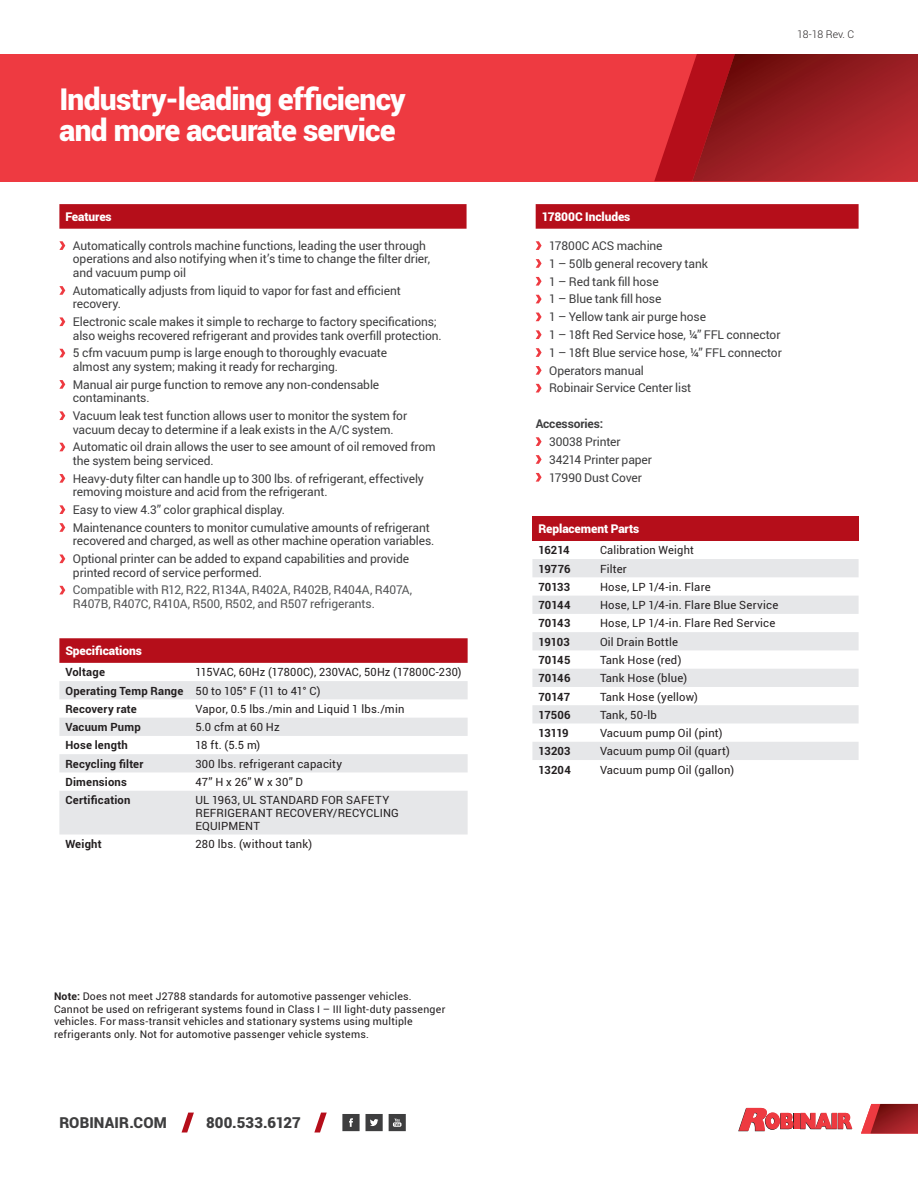
<style>
.page{position:relative;width:918px;height:1188px;background:#fff}
.page>*{position:absolute;margin:0;border:0;box-sizing:border-box;transform-origin:0 0}
.t1{font:900 30px/31.3px "Roboto";letter-spacing:-.025em;color:#fff}
.t2{font:900 15px "Roboto";letter-spacing:.01em;color:#3e3e3f}
.t3{font:12px/17.9px "Roboto";letter-spacing:-.01em;color:#3e3e3f}
.t4{font:12px/13.5px "Roboto";letter-spacing:-.005em;color:#545557}
.t5{font:900 12px "Roboto";letter-spacing:-.01em;color:#fff}
.t6{font:700 12px "Roboto";letter-spacing:-.01em;color:#3e3e3f}
.t7{font:11.25px/18.3px "Roboto";letter-spacing:.02em;color:#231f20}
.t8{font:700 11.25px "Roboto";letter-spacing:.015em;color:#231f20}
.t9{font:10.5px/12.8px "Roboto";letter-spacing:.02em;color:#231f20}
.t10{font:300 10.5px "Roboto";color:#231f20}
.s1{font-weight:700}
</style>
<div class="page">
<svg style="left:861px;top:1108px;width:9px;height:26px"></svg>
<img style="left:870px;top:1104px;width:48px;height:30px">
<div style="left:794px;top:1113px;width:6px;height:16px;background:#ee3a41"></div>
<svg style="left:738px;top:1108px;width:56px;height:23px"></svg>
<svg style="left:800px;top:1113px;width:52px;height:16px"></svg>
<div style="left:0;top:54px;width:918px;height:127px;background:#ee3a41"></div>
<svg style="left:654px;top:69px;width:38px;height:112px"></svg>
<img style="left:692px;top:54px;width:226px;height:127px">
<svg style="left:182px;top:1113px;width:12px;height:20px"></svg>
<svg style="left:314px;top:1113px;width:13px;height:20px"></svg>
<svg style="left:342px;top:1114px;width:18px;height:17px"></svg>
<svg style="left:366px;top:1114px;width:17px;height:17px"></svg>
<svg style="left:389px;top:1114px;width:17px;height:17px"></svg>
<svg style="left:59px;top:241px;width:6px;height:9px"></svg>
<svg style="left:59px;top:286px;width:6px;height:9px"></svg>
<svg style="left:59px;top:317px;width:6px;height:9px"></svg>
<svg style="left:59px;top:349px;width:6px;height:8px"></svg>
<svg style="left:59px;top:380px;width:6px;height:9px"></svg>
<svg style="left:59px;top:411px;width:6px;height:9px"></svg>
<svg style="left:59px;top:443px;width:6px;height:8px"></svg>
<svg style="left:59px;top:474px;width:6px;height:9px"></svg>
<svg style="left:59px;top:505px;width:6px;height:9px"></svg>
<svg style="left:59px;top:523px;width:6px;height:9px"></svg>
<svg style="left:59px;top:554px;width:6px;height:9px"></svg>
<svg style="left:59px;top:586px;width:6px;height:8px"></svg>
<svg style="left:59px;top:638px;width:409px;height:25px;background:#b6121e"></svg>
<svg style="left:59px;top:681px;width:409px;height:154px;fill:#e6e7e9"></svg>
<svg style="left:59px;top:204px;width:408px;height:25px;background:#b6121e"></svg>
<svg style="left:536px;top:241px;width:6px;height:9px"></svg>
<svg style="left:536px;top:259px;width:6px;height:9px"></svg>
<svg style="left:536px;top:277px;width:6px;height:9px"></svg>
<svg style="left:536px;top:295px;width:6px;height:8px"></svg>
<svg style="left:536px;top:313px;width:6px;height:8px"></svg>
<svg style="left:536px;top:330px;width:6px;height:9px"></svg>
<svg style="left:536px;top:348px;width:6px;height:9px"></svg>
<svg style="left:536px;top:366px;width:6px;height:9px"></svg>
<svg style="left:536px;top:384px;width:6px;height:8px"></svg>
<svg style="left:536px;top:437px;width:6px;height:9px"></svg>
<svg style="left:536px;top:455px;width:6px;height:9px"></svg>
<svg style="left:536px;top:473px;width:6px;height:9px"></svg>
<svg style="left:536px;top:204px;width:323px;height:25px;background:#b6121e"></svg>
<div style="left:532px;top:516px;width:327px;height:25px;background:#b50e1a"></div>
<svg style="left:532px;top:559px;width:327px;height:201px;fill:#e6e7e9"></svg>
<h1 class="t1" style="left:59px;top:82px;width:348px">Industry-leading efficiency and more accurate service</h1>
<p class="t5" style="left:65px;top:208px;width:48px">Features</p>
<p class="t3" style="left:73px;top:238px;width:359px;line-height:13.5px">Automatically controls machine functions, leading the user through operations and also notifying when it’s time to change the filter drier, and vacuum pump oil</p>
<p class="t3" style="left:73px;top:283px;width:330px;line-height:13.5px">Automatically adjusts from liquid to vapor for fast and efficient recovery.</p>
<p class="t3" style="left:73px;top:315px;width:370px;line-height:13.5px">Electronic scale makes it simple to recharge to factory specifications; also weighs recovered refrigerant and provides tank overfill protection.</p>
<p class="t3" style="left:73px;top:346px;width:316px;line-height:13.5px">5 cfm vacuum pump is large enough to thoroughly evacuate almost any system; making it ready for recharging.</p>
<p class="t3" style="left:73px;top:377px;width:308px;line-height:13.5px">Manual air purge function to remove any non-condensable contaminants.</p>
<p class="t3" style="left:73px;top:409px;width:336px;line-height:13.5px">Vacuum leak test function allows user to monitor the system for vacuum decay to determine if a leak exists in the A/C system.</p>
<p class="t3" style="left:73px;top:440px;width:364px;line-height:13.5px">Automatic oil drain allows the user to see amount of oil removed from the system being serviced.</p>
<p class="t3" style="left:73px;top:471px;width:353px;line-height:13.5px">Heavy-duty filter can handle up to 300 lbs. of refrigerant, effectively removing moisture and acid from the refrigerant.</p>
<p class="t3" style="left:73px;top:500px;width:359px">Easy to view 4.3” color graphical display.<br>Maintenance counters to monitor cumulative amounts of refrigerant</p>
<p class="t3" style="left:73px;top:532px;width:363px">recovered and charged, as well as other machine operation variables.<br>Optional printer can be added to expand capabilities and provide</p>
<p class="t3" style="left:73px;top:563px;width:191px">printed record of service performed.</p>
<p class="t4" style="left:73px;top:583px;width:341px">Compatible with R12, R22, R134A, R402A, R402B, R404A, R407A,<br>R407B, R407C, R410A, R500, R502, and R507 refrigerants.</p>
<p class="t5" style="left:65px;top:643px;width:78px">Specifications</p>
<p class="t8" style="left:65px;top:664px;width:41px">Voltage</p>
<p class="t7" style="left:65px;top:663px;width:398px;text-indent:130px">115VAC, 60Hz (17800C), 230VAC, 50Hz (17800C-230)<br><span class="s1">Operating Temp Range</span> 50 to 105° F (11 to 41° C)<br><span class="s1">Recovery rate</span></p>
<p class="t7" style="left:195px;top:699px;width:211px">Vapor, 0.5 lbs./min and Liquid 1 lbs./min</p>
<p class="t8" style="left:65px;top:719px;width:77px">Vacuum Pump</p>
<p class="t7" style="left:195px;top:718px;width:86px">5.0 cfm at 60 Hz</p>
<p class="t8" style="left:65px;top:738px;width:64px">Hose length</p>
<p class="t7" style="left:195px;top:736px;width:66px">18 ft. (5.5 m)</p>
<p class="t8" style="left:65px;top:756px;width:80px">Recycling filter</p>
<p class="t7" style="left:195px;top:754px;width:148px">300 lbs. refrigerant capacity</p>
<p class="t8" style="left:65px;top:774px;width:63px">Dimensions</p>
<p class="t7" style="left:195px;top:772px;width:109px">47” H x 26” W x 30” D</p>
<p class="t8" style="left:65px;top:792px;width:67px">Certification</p>
<p class="t7" style="left:195px;top:793px;width:205px;line-height:12.8px">UL 1963, UL STANDARD FOR SAFETY<br>REFRIGERANT RECOVERY/RECYCLING<br>EQUIPMENT</p>
<p class="t8" style="left:65px;top:836px;width:38px">Weight</p>
<p class="t7" style="left:195px;top:834px;width:118px">280 lbs. (without tank)</p>
<p class="t9" style="left:54px;top:989px;width:393px"><span class="s1">Note:</span> Does not meet J2788 standards for automotive passenger vehicles.<br>Cannot be used on refrigerant systems found in Class I – III light-duty passenger vehicles. For mass-transit vehicles and stationary systems using multiple refrigerants only. Not for automotive passenger vehicle systems.</p>
<p class="t2" style="left:59px;top:1113px;width:109px">ROBINAIR.COM</p>
<p class="t2" style="left:206px;top:1113px;width:96px">800.533.6127</p>
<p class="t10" style="left:797px;top:27px;width:59px">18-18 Rev. C</p>
<p class="t5" style="left:542px;top:208px;width:90px">17800C Includes</p>
<p class="t3" style="left:549px;top:236px;width:234px">17800C ACS machine<br>1 – 50lb general recovery tank<br>1 – Red tank fill hose<br>1 – Blue tank fill hose<br>1 – Yellow tank air purge hose<br>1 – 18ft Red Service hose, ¼” FFL connector<br>1 – 18ft Blue service hose, ¼” FFL connector<br>Operators manual<br>Robinair Service Center list</p>
<p class="t6" style="left:536px;top:415px;width:69px">Accessories:</p>
<p class="t3" style="left:549px;top:432px;width:104px">30038 Printer<br>34214 Printer paper<br>17990 Dust Cover</p>
<p class="t5" style="left:538px;top:521px;width:102px">Replacement Parts</p>
<p class="t8" style="left:538px;top:542px;width:33px">16214</p>
<p class="t7" style="left:600px;top:541px;width:96px">Calibration Weight</p>
<p class="t8" style="left:538px;top:561px;width:34px">19776</p>
<p class="t7" style="left:600px;top:559px;width:28px">Filter</p>
<p class="t8" style="left:538px;top:579px;width:34px">70133</p>
<p class="t7" style="left:600px;top:577px;width:112px">Hose, LP 1/4-in. Flare</p>
<p class="t8" style="left:538px;top:597px;width:34px">70144</p>
<p class="t7" style="left:600px;top:596px;width:180px">Hose, LP 1/4-in. Flare Blue Service</p>
<p class="t8" style="left:538px;top:615px;width:34px">70143</p>
<p class="t7" style="left:600px;top:614px;width:177px">Hose, LP 1/4-in. Flare Red Service</p>
<p class="t8" style="left:538px;top:634px;width:33px">19103</p>
<p class="t7" style="left:600px;top:632px;width:80px">Oil Drain Bottle</p>
<p class="t8" style="left:538px;top:652px;width:34px">70145</p>
<p class="t7" style="left:600px;top:650px;width:83px">Tank Hose (red)</p>
<p class="t8" style="left:538px;top:670px;width:34px">70146</p>
<p class="t7" style="left:600px;top:669px;width:89px">Tank Hose (blue)</p>
<p class="t8" style="left:538px;top:689px;width:33px">70147</p>
<p class="t7" style="left:600px;top:687px;width:100px">Tank Hose (yellow)</p>
<p class="t8" style="left:538px;top:707px;width:34px">17506</p>
<p class="t7" style="left:600px;top:705px;width:58px">Tank, 50-lb</p>
<p class="t8" style="left:538px;top:725px;width:32px">13119</p>
<p class="t7" style="left:600px;top:723px;width:124px">Vacuum pump Oil (pint)</p>
<p class="t8" style="left:538px;top:743px;width:34px">13203</p>
<p class="t7" style="left:600px;top:742px;width:131px">Vacuum pump Oil (quart)</p>
<p class="t8" style="left:538px;top:762px;width:34px">13204</p>
<p class="t7" style="left:600px;top:760px;width:136px">Vacuum pump Oil (gallon)</p>
</div>
